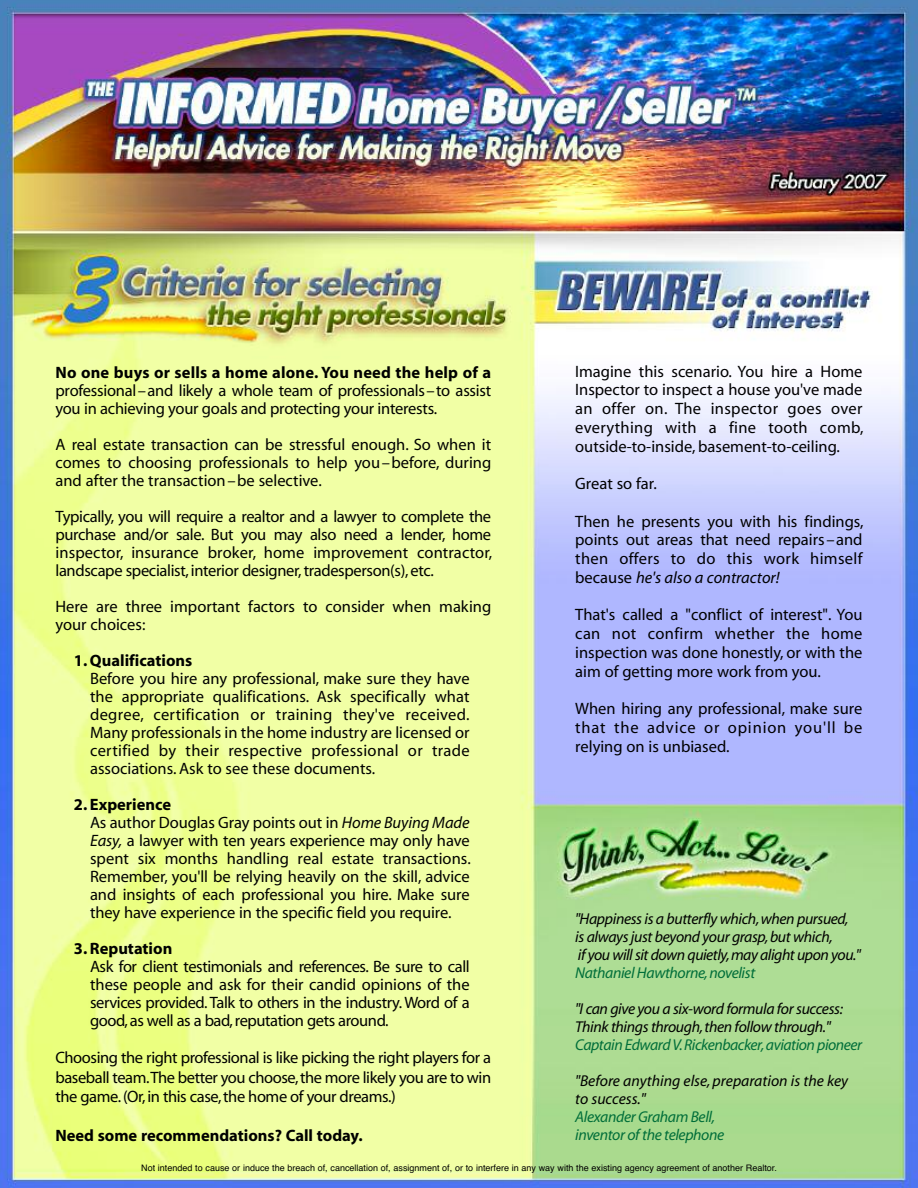
<style>
.page{position:relative;width:918px;height:1188px;background:#fff}
.page>*{position:absolute;margin:0;border:0;box-sizing:border-box;transform-origin:0 0}
.t1{font:16.5px/18px "Myriad";letter-spacing:-.005em;color:#000;text-align:justify}
.t2{font:700 16.5px "Myriad";color:#000}
.t3{font:italic 15.75px/18px "Myriad";letter-spacing:-.025em;color:#000}
.t4{font:italic 15.75px/18px "Myriad";letter-spacing:-.025em;color:#006e39}
.t5{font:italic 15.75px/18px "Myriad";color:#000}
.t6{font:9px "Helvetica";color:#000}
.s1{font-weight:700}
.s2{font-style:italic}
</style>
<div class="page">
<img style="left:0;top:0;width:918px;height:1188px">
<p class="t2" style="left:56px;top:366px;width:437px">No one buys or sells a home alone. You need the help of a</p>
<p class="t1" style="left:56px;top:383px;width:437px">professional–and likely a whole team of professionals–to assist you in achieving your goals and protecting your interests.</p>
<p class="t1" style="left:55px;top:437px;width:437px">A real estate transaction can be stressful enough. So when it comes to choosing professionals to help you–before, during and after the transaction–be selective.</p>
<p class="t1" style="left:55px;top:509px;width:438px">Typically, you will require a realtor and a lawyer to complete the purchase and/or sale. But you may also need a lender, home inspector, insurance broker, home improvement contractor, landscape specialist, interior designer,tradesperson(s), etc.</p>
<p class="t1" style="left:55px;top:599px;width:437px">Here are three important factors to consider when making your choices:</p>
<p class="t2" style="left:74px;top:654px;width:120px">1. Qualifications</p>
<p class="t1" style="left:90px;top:671px;width:381px">Before you hire any professional, make sure they have the appropriate qualifications. Ask specifically what degree, certification or training they've received.<br>Many professionals in the home industry are licensed or certified by their respective professional or trade associations. Ask to see these documents.</p>
<p class="t1" style="left:90px;top:797px;width:382px;text-align:left;text-indent:-16px"><span class="s1">2. Experience<br></span>As author Douglas Gray points out in <span class="s2">Home Buying Made Easy,</span> a lawyer with ten years experience may only have spent six months handling real estate transactions.<br>Remember, you'll be relying heavily on the skill, advice and insights of each professional you hire. Make sure they have experience in the specific field you require.</p>
<p class="t2" style="left:74px;top:942px;width:100px">3. Reputation</p>
<p class="t1" style="left:90px;top:959px;width:381px">Ask for client testimonials and references. Be sure to call these people and ask for their candid opinions of the services provided. Talk to others in the industry. Word of a good,as well as a bad,reputation gets around.</p>
<p class="t1" style="left:56px;top:1049px;width:437px;line-height:19.5px">Choosing the right professional is like picking the right players for a baseball team.The better you choose,the more likely you are to win the game.(Or,in this case,the home of your dreams.)</p>
<p class="t2" style="left:56px;top:1129px;width:309px">Need some recommendations? Call today.</p>
<p class="t1" style="left:575px;top:363px;width:290px;line-height:18.8px">Imagine this scenario. You hire a Home Inspector to inspect a house you've made an offer on. The inspector goes over everything with a fine tooth comb, outside-to-inside, basement-to-ceiling.</p>
<p class="t1" style="left:575px;top:476px;width:83px">Great so far.</p>
<p class="t1" style="left:575px;top:513px;width:290px;line-height:18.8px">Then he presents you with his findings, points out areas that need repairs–and then offers to do this work himself because <span class="s2">he's also a contractor!</span></p>
<p class="t1" style="left:575px;top:607px;width:289px;line-height:18.8px">That's called a "conflict of interest". You can not confirm whether the home inspection was done honestly, or with the aim of getting more work from you.</p>
<p class="t1" style="left:575px;top:701px;width:289px;line-height:18.8px">When hiring any professional, make sure that the advice or opinion you'll be relying on is unbiased.</p>
<p class="t3" style="left:575px;top:912px;width:287px">"Happiness is a butterfly which,when pursued, is always just beyond your grasp,but which,<br>if you will sit down quietly,may alight upon you."</p>
<p class="t4" style="left:575px;top:966px;width:182px">Nathaniel Hawthorne,novelist</p>
<p class="t3" style="left:575px;top:1002px;width:269px">"I can give you a six-word formula for success:<br>Think things through,then follow through."</p>
<p class="t4" style="left:575px;top:1038px;width:289px">Captain EdwardV.Rickenbacker,aviation pioneer</p>
<p class="t5" style="left:575px;top:1074px;width:274px">"Before anything else, preparation is the key to success."</p>
<p class="t4" style="left:575px;top:1110px;width:151px">Alexander Graham Bell, inventor of the telephone</p>
<p class="t6" style="left:141px;top:1163px;width:637px">Not intended to cause or induce the breach of, cancellation of, assignment of, or to interfere in any way with the existing agency agreement of another Realtor.</p>
</div>
